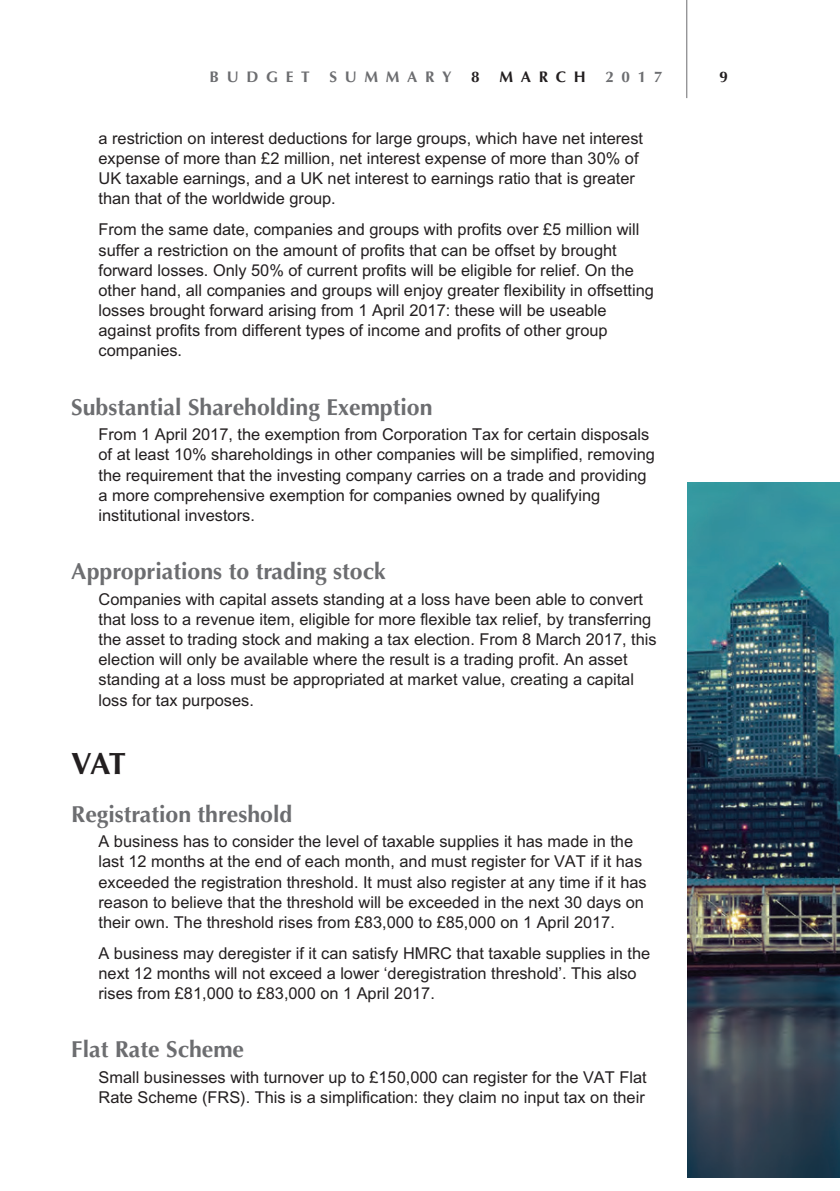
<style>
.page{position:relative;width:840px;height:1191px;background:#fff}
.page>*{position:absolute;margin:0;border:0;box-sizing:border-box;transform-origin:0 0}
.t1{font:700 30.8px "Optima";color:#231f20}
.t2{font:700 23px "Optima";color:#6c6d70}
.t3{font:16.4px/20.2px "M Arial";color:#231f20}
.t4{font:700 15.4px "Optima";letter-spacing:.5em;color:#6c6d70}
.t5{font:700 15.4px "Optima";letter-spacing:.5em;color:#231f20}
</style>
<div class="page">
<hr style="left:686px;top:0;width:1px;height:98px;background:#6c6d70">
<img style="left:687px;top:482px;width:152px;height:695px">
<p class="t4" style="left:209px;top:68px;width:101px">BUDGET</p>
<p class="t4" style="left:329px;top:68px;width:123px">SUMMARY</p>
<p class="t5" style="left:471px;top:68px;width:10px">8</p>
<p class="t5" style="left:499px;top:68px;width:88px">MARCH</p>
<p class="t4" style="left:605px;top:68px;width:59px">2017</p>
<p class="t5" style="left:719px;top:68px;width:10px">9</p>
<p class="t3" style="left:98px;top:128px;width:545px">a restriction on interest deductions for large groups, which have net interest expense of more than £2 million, net interest expense of more than 30% of UK taxable earnings, and a UK net interest to earnings ratio that is greater than that of the worldwide group.</p>
<p class="t3" style="left:98px;top:219px;width:556px">From the same date, companies and groups with profits over £5 million will suffer a restriction on the amount of profits that can be offset by brought forward losses. Only 50% of current profits will be eligible for relief. On the other hand, all companies and groups will enjoy greater flexibility in offsetting losses brought forward arising from 1 April 2017: these will be useable against profits from different types of income and profits of other group companies.</p>
<h2 class="t2" style="left:71px;top:393px;width:362px">Substantial Shareholding Exemption</h2>
<p class="t3" style="left:98px;top:424px;width:557px">From 1 April 2017, the exemption from Corporation Tax for certain disposals of at least 10% shareholdings in other companies will be simplified, removing the requirement that the investing company carries on a trade and providing a more comprehensive exemption for companies owned by qualifying institutional investors.</p>
<h2 class="t2" style="left:71px;top:558px;width:315px">Appropriations to trading stock</h2>
<p class="t3" style="left:98px;top:588px;width:559px">Companies with capital assets standing at a loss have been able to convert that loss to a revenue item, eligible for more flexible tax relief, by transferring the asset to trading stock and making a tax election. From 8 March 2017, this election will only be available where the result is a trading profit. An asset standing at a loss must be appropriated at market value, creating a capital loss for tax purposes.</p>
<h1 class="t1" style="left:71px;top:746px;width:56px">VAT</h1>
<h2 class="t2" style="left:71px;top:800px;width:222px">Registration threshold</h2>
<p class="t3" style="left:98px;top:831px;width:549px">A business has to consider the level of taxable supplies it has made in the last 12 months at the end of each month, and must register for VAT if it has exceeded the registration threshold. It must also register at any time if it has reason to believe that the threshold will be exceeded in the next 30 days on their own. The threshold rises from £83,000 to £85,000 on 1 April 2017.</p>
<p class="t3" style="left:98px;top:943px;width:553px">A business may deregister if it can satisfy HMRC that taxable supplies in the next 12 months will not exceed a lower ‘deregistration threshold’. This also rises from £81,000 to £83,000 on 1 April 2017.</p>
<h2 class="t2" style="left:71px;top:1036px;width:174px">Flat Rate Scheme</h2>
<p class="t3" style="left:98px;top:1067px;width:549px">Small businesses with turnover up to £150,000 can register for the VAT Flat<br>Rate Scheme (FRS). This is a simplification: they claim no input tax on their</p>
</div>
